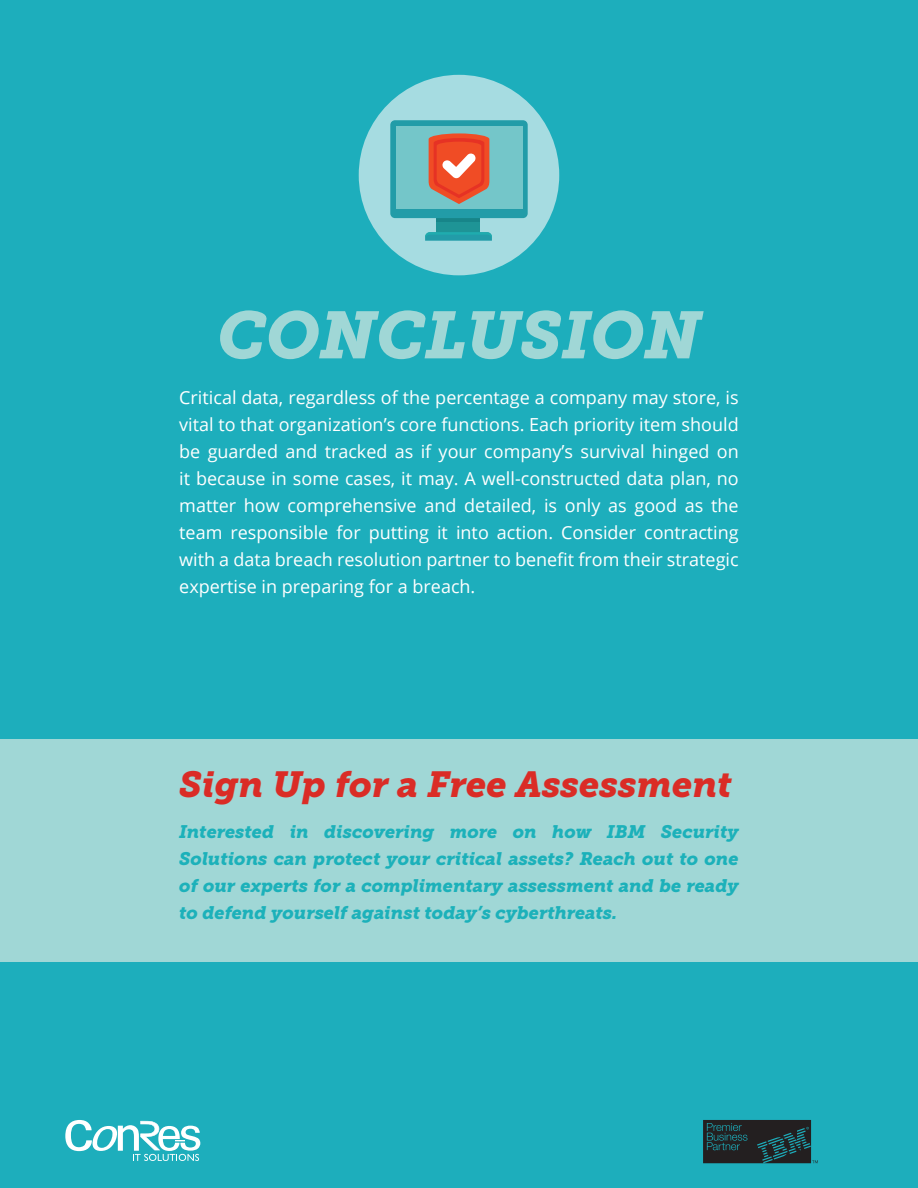
<style>
.page{position:relative;width:918px;height:1188px;background:#1daebc}
.page>*{position:absolute;margin:0;border:0;box-sizing:border-box;transform-origin:0 0}
.t1{font:italic 66px "Museo Slab 900";color:#a0d7d6}
.t2{font:italic 36px "Museo Slab 900";color:#da2c26}
.t3{font:18px/27px "Open Sans";color:#fff;text-align:justify}
.t4{font:italic 18px/27px "Museo Slab 900";color:#1cb1ba;text-align:justify}
</style>
<div class="page">
<div style="left:359px;top:75px;width:200px;height:200px;background:#a6dce1;border-radius:50%"></div>
<div style="left:436px;top:213px;width:44px;height:22px;background:#1e9496"></div>
<div style="left:436px;top:213px;width:44px;height:9px;background:#178589"></div>
<svg style="left:425px;top:232px;width:67px;height:9px"></svg>
<svg style="left:390px;top:120px;width:138px;height:98px;background:#86a09b"></svg>
<div style="left:0;top:739px;width:918px;height:223px;background:#a0d7d6"></div>
<svg style="left:65px;top:1120px;width:135px;height:41px"></svg>
<svg style="left:703px;top:1120px;width:115px;height:43px;background:#21373a"></svg>
<p class="t1" style="left:217px;top:298px;width:485px">CONCLUSION</p>
<p class="t3" style="left:179px;top:384px;width:561px">Critical data, regardless of the percentage a company may store, is vital to that organization’s core functions. Each priority item should be guarded and tracked as if your company’s survival hinged on it because in some cases, it may. A well-constructed data plan, no matter how comprehensive and detailed, is only as good as the team responsible for putting it into action. Consider contracting with a data breach resolution partner to benefit from their strategic expertise in preparing for a breach.</p>
<p class="t2" style="left:179px;top:764px;width:554px">Sign Up for a Free Assessment</p>
<p class="t4" style="left:179px;top:818px;width:561px">Interested in discovering more on how IBM Security Solutions can protect your critical assets? Reach out to one of our experts for a complimentary assessment and be ready to defend yourself against today’s cyberthreats.</p>
</div>
